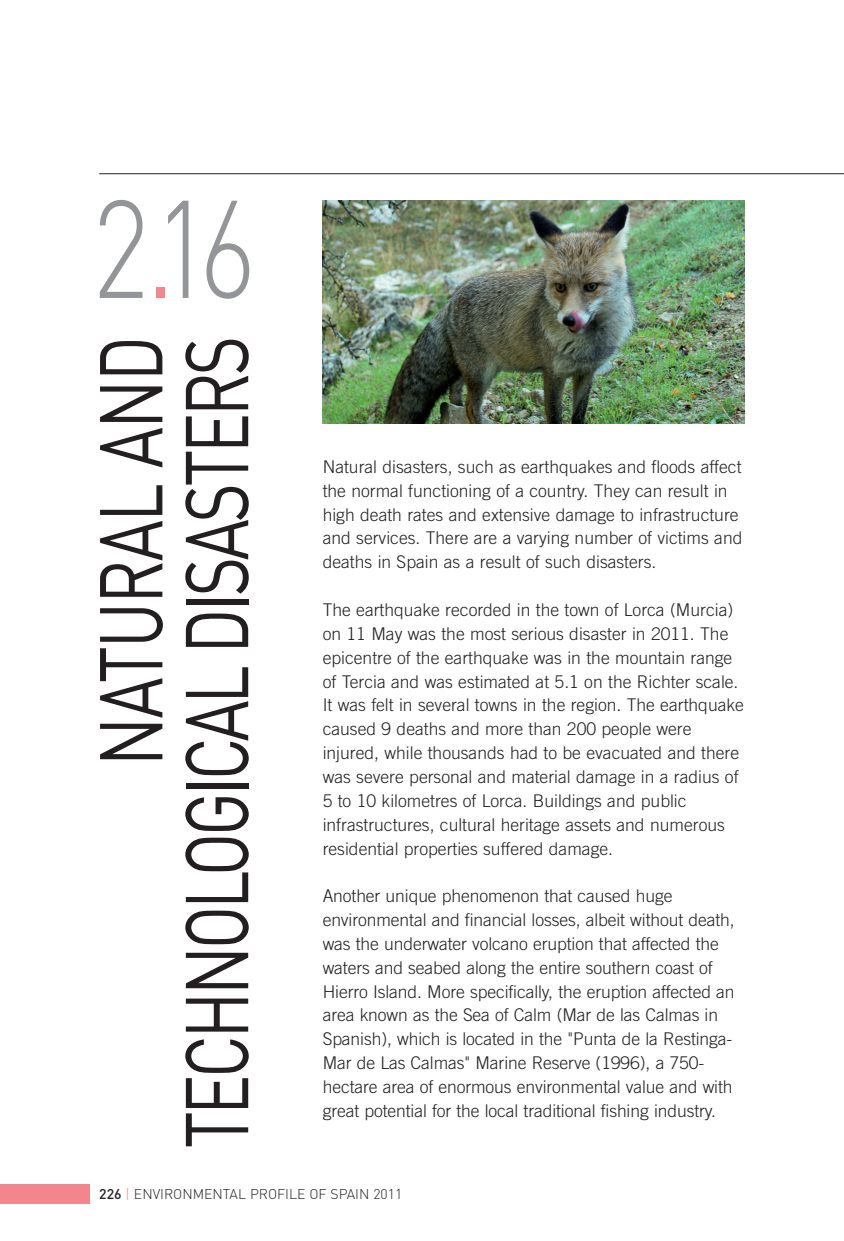
<style>
.page{position:relative;width:844px;height:1241px;background:#fff}
.page>*{position:absolute;margin:0;border:0;box-sizing:border-box;transform-origin:0 0}
.t1{font:300 136.5px "DIN";color:#939598;scale:.83 1}
.t2{font:87.5px/85.8px "DIN";letter-spacing:-.05em;color:#231f20;text-align:right;scale:.77 1}
.t3{font:300 17.5px/23.8px "Trade Gothic";color:#231f20}
.t4{font:300 14px "DIN";color:#231f20}
.s1{color:#f3858d}
.s2{font-weight:500}
</style>
<div class="page">
<img style="left:322px;top:200px;width:422px;height:223px">
<hr style="left:99px;top:173px;width:744px;height:1px;background:#231f20">
<div style="left:0;top:1183px;width:89px;height:20px;background:#f3858d"></div>
<h1 class="t1" style="left:92px;top:171px;width:200px">2<span class="s1">.</span>16</h1>
<h2 class="t2" style="left:89px;top:1148px;width:1056px;rotate:-90deg">NATURAL AND<br>TECHNOLOGICAL DISASTERS</h2>
<p class="t3" style="left:322px;top:456px;width:421px">Natural disasters, such as earthquakes and floods affect the normal functioning of a country. They can result in high death rates and extensive damage to infrastructure and services. There are a varying number of victims and deaths in Spain as a result of such disasters.</p>
<p class="t3" style="left:322px;top:599px;width:422px">The earthquake recorded in the town of Lorca (Murcia) on 11 May was the most serious disaster in 2011. The epicentre of the earthquake was in the mountain range of Tercia and was estimated at 5.1 on the Richter scale.<br>It was felt in several towns in the region. The earthquake caused 9 deaths and more than 200 people were injured, while thousands had to be evacuated and there was severe personal and material damage in a radius of 5 to 10 kilometres of Lorca. Buildings and public infrastructures, cultural heritage assets and numerous residential properties suffered damage.</p>
<p class="t3" style="left:322px;top:885px;width:413px">Another unique phenomenon that caused huge environmental and financial losses, albeit without death, was the underwater volcano eruption that affected the waters and seabed along the entire southern coast of Hierro Island. More specifically, the eruption affected an area known as the Sea of Calm (Mar de las Calmas in Spanish), which is located in the "Punta de la Restinga-Mar de Las Calmas" Marine Reserve (1996), a 750- hectare area of enormous environmental value and with great potential for the local traditional fishing industry.</p>
<p class="t4" style="left:99px;top:1185px;width:304px"><span class="s2">226</span> <span class="s1">|</span> ENVIRONMENTAL PROFILE OF SPAIN 2011</p>
</div>
